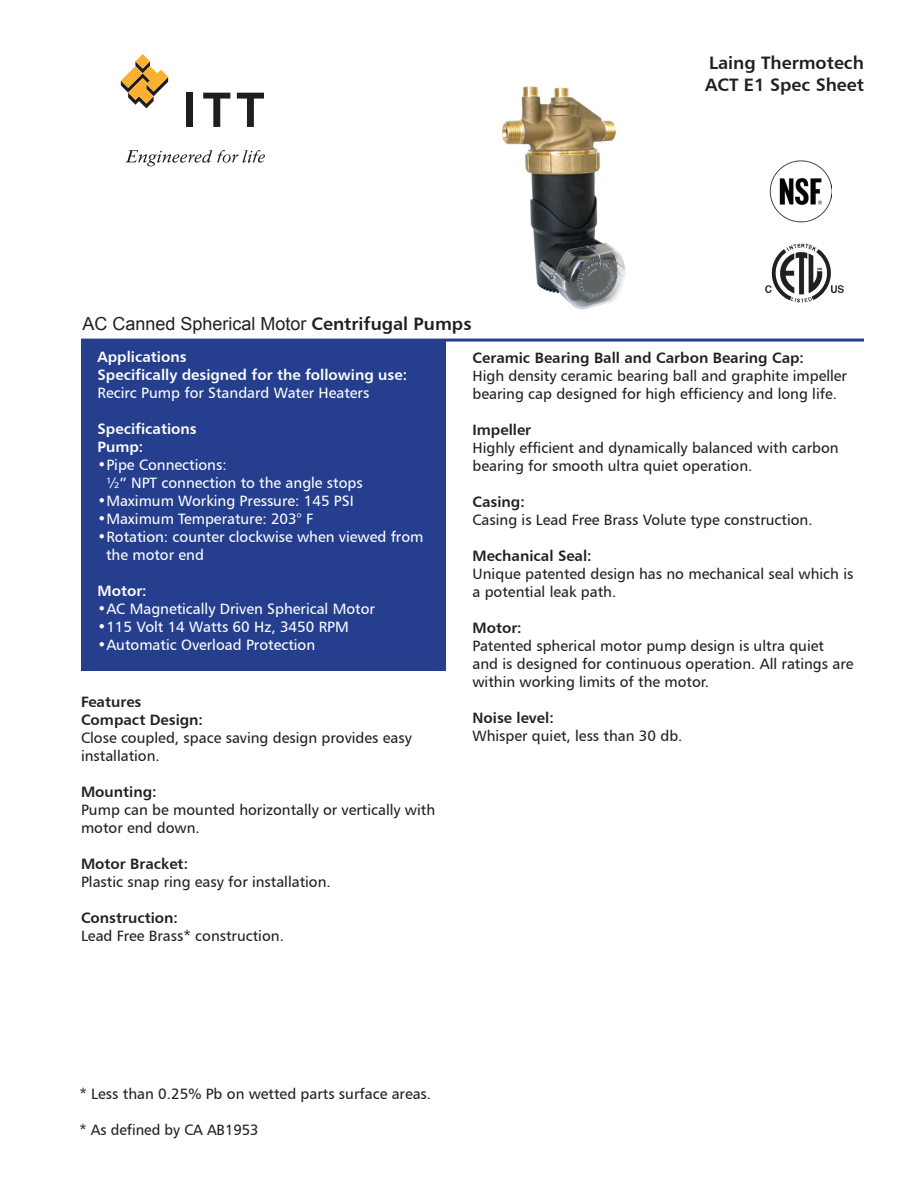
<style>
.page{position:relative;width:918px;height:1188px;background:#fff}
.page>*{position:absolute;margin:0;border:0;box-sizing:border-box;transform-origin:0 0}
.t1{font:18px "Arial";color:#231f20}
.t2{font:18px/21.6px "Humanist 777 BT Bold B";color:#231f20}
.t3{font:15px/18px "Humanist 777 BT Roman B";color:#231f20}
.t4{font:15px/18px "Humanist 777 BT Roman B";color:#fff}
.t5{font:15px/18px "Humanist 777 BT Bold B";color:#231f20}
.t6{font:15px/18px "Humanist 777 BT Bold B";color:#fff}
.s1{font-family:"Humanist 777 BT Bold B"}
</style>
<div class="page">
<svg style="left:121px;top:54px;width:47px;height:54px"></svg>
<div style="left:186px;top:93px;width:7px;height:34px;background:#201d1e"></div>
<svg style="left:203px;top:93px;width:27px;height:34px"></svg>
<svg style="left:237px;top:93px;width:27px;height:34px"></svg>
<svg style="left:126px;top:150px;width:139px;height:16px"></svg>
<div style="left:81px;top:340px;width:365px;height:330px;background:#253f8e"></div>
<hr style="left:81px;top:339px;width:783px;height:3px;background:#253f8e">
<img style="left:502px;top:86px;width:124px;height:223px">
<img style="left:765px;top:243px;width:79px;height:60px">
<img style="left:770px;top:160px;width:61px;height:62px">
<p class="t2" style="left:705px;top:52px;width:160px">Laing Thermotech<br>ACT E1 Spec Sheet</p>
<p class="t1" style="left:82px;top:312px;width:391px">AC Canned Spherical Motor <span class="s1">Centrifugal Pumps</span></p>
<p class="t6" style="left:98px;top:348px;width:311px">Applications<br>Specifically designed for the following use:</p>
<p class="t4" style="left:98px;top:384px;width:273px">Recirc Pump for Standard Water Heaters</p>
<p class="t6" style="left:98px;top:420px;width:101px">Specifications<br>Pump:</p>
<p class="t4" style="left:106px;top:456px;width:258px;text-indent:-9px">•Pipe Connections:<br>½” NPT connection to the angle stops</p>
<p class="t4" style="left:98px;top:492px;width:258px">•Maximum Working Pressure: 145 PSI</p>
<p class="t4" style="left:98px;top:510px;width:217px">•Maximum Temperature: 203° F</p>
<p class="t4" style="left:106px;top:528px;width:319px;text-indent:-9px">•Rotation: counter clockwise when viewed from the motor end</p>
<p class="t6" style="left:98px;top:582px;width:51px">Motor:</p>
<p class="t4" style="left:98px;top:600px;width:279px">•AC Magnetically Driven Spherical Motor</p>
<p class="t4" style="left:98px;top:618px;width:253px">•115 Volt 14 Watts 60 Hz, 3450 RPM</p>
<p class="t4" style="left:98px;top:636px;width:219px">•Automatic Overload Protection</p>
<p class="t5" style="left:472px;top:348px;width:333px">Ceramic Bearing Ball and Carbon Bearing Cap:</p>
<p class="t3" style="left:472px;top:367px;width:376px">High density ceramic bearing ball and graphite impeller bearing cap designed for high efficiency and long life.</p>
<p class="t5" style="left:472px;top:420px;width:60px">Impeller</p>
<p class="t3" style="left:472px;top:439px;width:368px">Highly efficient and dynamically balanced with carbon bearing for smooth ultra quiet operation.</p>
<p class="t5" style="left:472px;top:492px;width:54px">Casing:</p>
<p class="t3" style="left:472px;top:511px;width:342px">Casing is Lead Free Brass Volute type construction.</p>
<p class="t5" style="left:472px;top:546px;width:121px">Mechanical Seal:</p>
<p class="t3" style="left:472px;top:565px;width:382px">Unique patented design has no mechanical seal which is a potential leak path.</p>
<p class="t5" style="left:472px;top:618px;width:51px">Motor:</p>
<p class="t3" style="left:472px;top:637px;width:382px">Patented spherical motor pump design is ultra quiet<br>and is designed for continuous operation. All ratings are within working limits of the motor.</p>
<p class="t5" style="left:472px;top:708px;width:83px">Noise level:</p>
<p class="t3" style="left:472px;top:727px;width:212px">Whisper quiet, less than 30 db.</p>
<p class="t5" style="left:81px;top:692px;width:124px">Features<br>Compact Design:</p>
<p class="t3" style="left:81px;top:728px;width:332px">Close coupled, space saving design provides easy installation.</p>
<p class="t5" style="left:81px;top:782px;width:77px">Mounting:</p>
<p class="t3" style="left:81px;top:800px;width:356px">Pump can be mounted horizontally or vertically with motor end down.</p>
<p class="t5" style="left:81px;top:854px;width:109px">Motor Bracket:</p>
<p class="t3" style="left:81px;top:872px;width:251px">Plastic snap ring easy for installation.</p>
<p class="t5" style="left:81px;top:908px;width:99px">Construction:</p>
<p class="t3" style="left:81px;top:926px;width:204px">Lead Free Brass* construction.</p>
<p class="t3" style="left:80px;top:1085px;width:353px">* Less than 0.25% Pb on wetted parts surface areas.</p>
<p class="t3" style="left:80px;top:1121px;width:180px">* As defined by CA AB1953</p>
</div>
